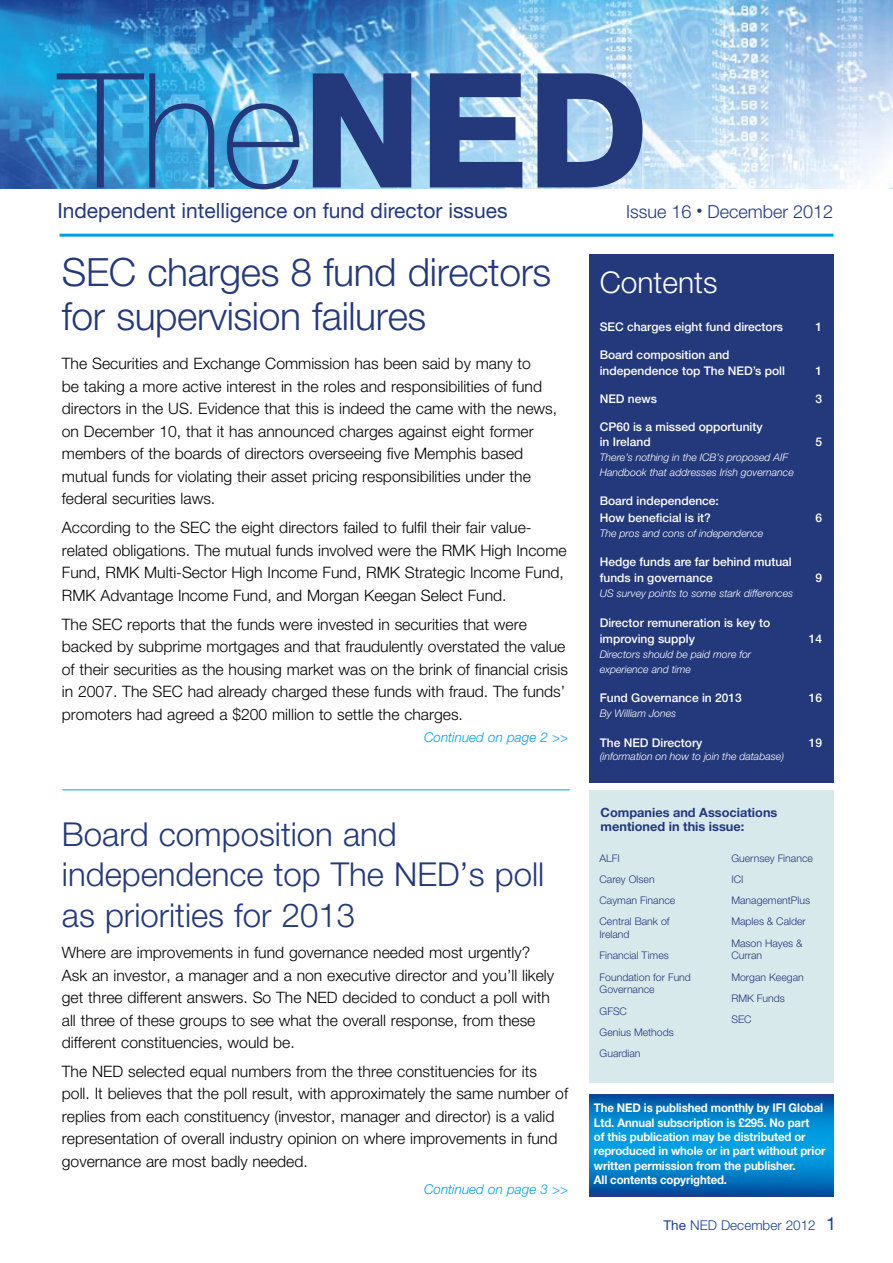
<style>
.page{position:relative;width:893px;height:1263px;background:#fff}
.page>*{position:absolute;margin:0;border:0;box-sizing:border-box;transform-origin:0 0}
.t1{font:300 39px/43.5px "Helvetica Neue";letter-spacing:-.01em;color:#24387c}
.t2{font:300 33px/40.5px "Helvetica Neue";color:#24387c}
.t3{font:300 30px "Helvetica Neue";color:#fff}
.t4{font:21px "Helvetica Neue";color:#24387c}
.t5{font:300 18px "Helvetica Neue";color:#24387c}
.t6{font:300 15.75px/22.5px "Helvetica Neue";color:#000}
.t7{font:italic 300 13.5px "Helvetica Neue";color:#009fe3}
.t8{font:300 13.5px "Helvetica Neue";color:#1b3f92}
.t9{font:700 12.75px/14.2px "Helvetica Neue";color:#24387c}
.t10{font:500 12px/16.5px "Helvetica Neue";color:#fff}
.t11{font:700 12px/14.4px "Helvetica Neue";letter-spacing:-.01em;color:#fff;scale:.95 1}
.t12{font:italic 300 10.5px/15px "Helvetica Neue";color:#fff}
.t13{font:300 10.5px/21.3px "Helvetica Neue";color:#24387c}
.s1{font-weight:400}
.s2{font-weight:400;font-size:18px}
</style>
<div class="page">
<img style="left:0;top:0;width:893px;height:188px">
<hr style="left:60px;top:234px;width:773px;height:3px;background:#009fe3">
<svg style="left:51px;top:36px;width:360px;height:153px;background:#4793c9"></svg>
<svg style="left:430px;top:73px;width:92px;height:114px;background:#4b649b"></svg>
<svg style="left:537px;top:73px;width:105px;height:114px;background:#526aa1"></svg>
<div style="left:589px;top:254px;width:244px;height:528px;background:#24387c"></div>
<div style="left:589px;top:790px;width:244px;height:292px;background:#d7e9eb"></div>
<svg style="left:590px;top:1094px;width:243px;height:102px;background:#017ec7"></svg>
<hr style="left:62px;top:789px;width:508px;height:1px;background:#009fe3">
<h3 class="t4" style="left:57px;top:198px;width:452px">Independent intelligence on fund director issues</h3>
<p class="t5" style="left:626px;top:201px;width:209px">Issue 16 <sup>•</sup> December 2012</p>
<h1 class="t1" style="left:62px;top:250px;width:491px">SEC charges 8 fund directors for supervision failures</h1>
<p class="t6" style="left:62px;top:352px;width:497px">The Securities and Exchange Commission has been said by many to<br>be taking a more active interest in the roles and responsibilities of fund directors in the US. Evidence that this is indeed the came with the news, on December 10, that it has announced charges against eight former members of the boards of directors overseeing five Memphis based mutual funds for violating their asset pricing responsibilities under the federal securities laws.</p>
<p class="t6" style="left:62px;top:516px;width:506px">According to the SEC the eight directors failed to fulfil their fair value&shy;related obligations. The mutual funds involved were the RMK High Income Fund, RMK Multi-Sector High Income Fund, RMK Strategic Income Fund, RMK Advantage Income Fund, and Morgan Keegan Select Fund.</p>
<p class="t6" style="left:62px;top:612px;width:508px">The SEC reports that the funds were invested in securities that were backed by subprime mortgages and that fraudulently overstated the value of their securities as the housing market was on the brink of financial crisis in 2007. The SEC had already charged these funds with fraud. The funds’ promoters had agreed a $200 million to settle the charges.</p>
<p class="t7" style="left:424px;top:729px;width:146px">Continued on page 2 &gt;&gt;</p>
<h2 class="t2" style="left:62px;top:813px;width:484px">Board composition and independence top The NED’s poll as priorities for 2013</h2>
<p class="t6" style="left:62px;top:941px;width:494px">Where are improvements in fund governance needed most urgently?<br>Ask an investor, a manager and a non executive director and you’ll likely get three different answers. So The NED decided to conduct a poll with all three of these groups to see what the overall response, from these different constituencies, would be.</p>
<p class="t6" style="left:62px;top:1060px;width:508px">The NED selected equal numbers from the three constituencies for its poll. It believes that the poll result, with approximately the same number of replies from each constituency (investor, manager and director) is a valid representation of overall industry opinion on where improvements in fund governance are most badly needed.</p>
<p class="t7" style="left:424px;top:1181px;width:146px">Continued on page 3 &gt;&gt;</p>
<h3 class="t3" style="left:600px;top:264px;width:119px">Contents</h3>
<p class="t10" style="left:600px;top:318px;width:185px">SEC charges eight fund directors</p>
<p class="t10" style="left:816px;top:318px;width:8px">1</p>
<p class="t10" style="left:600px;top:346px;width:187px">Board composition and independence top The NED’s poll</p>
<p class="t10" style="left:816px;top:363px;width:8px">1</p>
<p class="t10" style="left:600px;top:390px;width:59px">NED news</p>
<p class="t10" style="left:816px;top:390px;width:8px">3</p>
<p class="t10" style="left:600px;top:419px;width:164px;line-height:15px">CP60 is a missed opportunity in Ireland</p>
<p class="t10" style="left:816px;top:433px;width:8px">5</p>
<p class="t12" style="left:600px;top:449px;width:196px">There’s nothing in the ICB’s proposed AIF<br>Handbook that addresses Irish governance</p>
<p class="t10" style="left:600px;top:492px;width:121px">Board independence:<br>How beneficial is it?</p>
<p class="t12" style="left:600px;top:525px;width:165px">The pros and cons of independence</p>
<p class="t10" style="left:600px;top:553px;width:194px">Hedge funds are far behind mutual funds in governance</p>
<p class="t12" style="left:600px;top:586px;width:195px">US survey points to some stark differences</p>
<p class="t10" style="left:600px;top:614px;width:172px">Director remuneration is key to improving supply</p>
<p class="t10" style="left:816px;top:509px;width:8px">6</p>
<p class="t10" style="left:816px;top:570px;width:8px">9</p>
<p class="t10" style="left:809px;top:630px;width:15px">14</p>
<p class="t12" style="left:600px;top:647px;width:153px">Directors should be paid more for experience and time</p>
<p class="t10" style="left:600px;top:690px;width:144px">Fund Governance in 2013</p>
<p class="t10" style="left:809px;top:690px;width:15px">16</p>
<p class="t12" style="left:600px;top:706px;width:78px">By William Jones</p>
<p class="t10" style="left:600px;top:734px;width:104px">The NED Directory</p>
<p class="t10" style="left:809px;top:734px;width:15px">19</p>
<p class="t12" style="left:600px;top:749px;width:186px">(information on how to join the database)</p>
<p class="t9" style="left:601px;top:804px;width:178px">Companies and Associations mentioned in this issue:</p>
<p class="t13" style="left:600px;top:847px;width:77px">ALFI<br>Carey Olsen<br>Cayman Finance<br>Central Bank of</p>
<p class="t13" style="left:600px;top:923px;width:93px">Ireland<br>Financial Times<br>Foundation for Fund</p>
<p class="t13" style="left:600px;top:979px;width:76px">Governance<br>GFSC<br>Genius Methods<br>Guardian</p>
<p class="t13" style="left:731px;top:847px;width:83px">Guernsey Finance<br>ICI<br>ManagementPlus<br>Maples &amp; Calder<br>Mason Hayes &amp;</p>
<p class="t13" style="left:731px;top:945px;width:74px">Curran<br>Morgan Keegan<br>RMK Funds<br>SEC</p>
<p class="t11" style="left:594px;top:1100px;width:245px">The NED is published monthly by IFI Global Ltd. Annual subscription is £295. No part<br>of this publication may be distributed or reproduced in whole or in part without prior written permission from the publisher.<br>All contents copyrighted.</p>
<p class="t8" style="left:663px;top:1217px;width:174px"><span class="s1">The</span> NED December 2012 <span class="s2">1</span></p>
</div>
